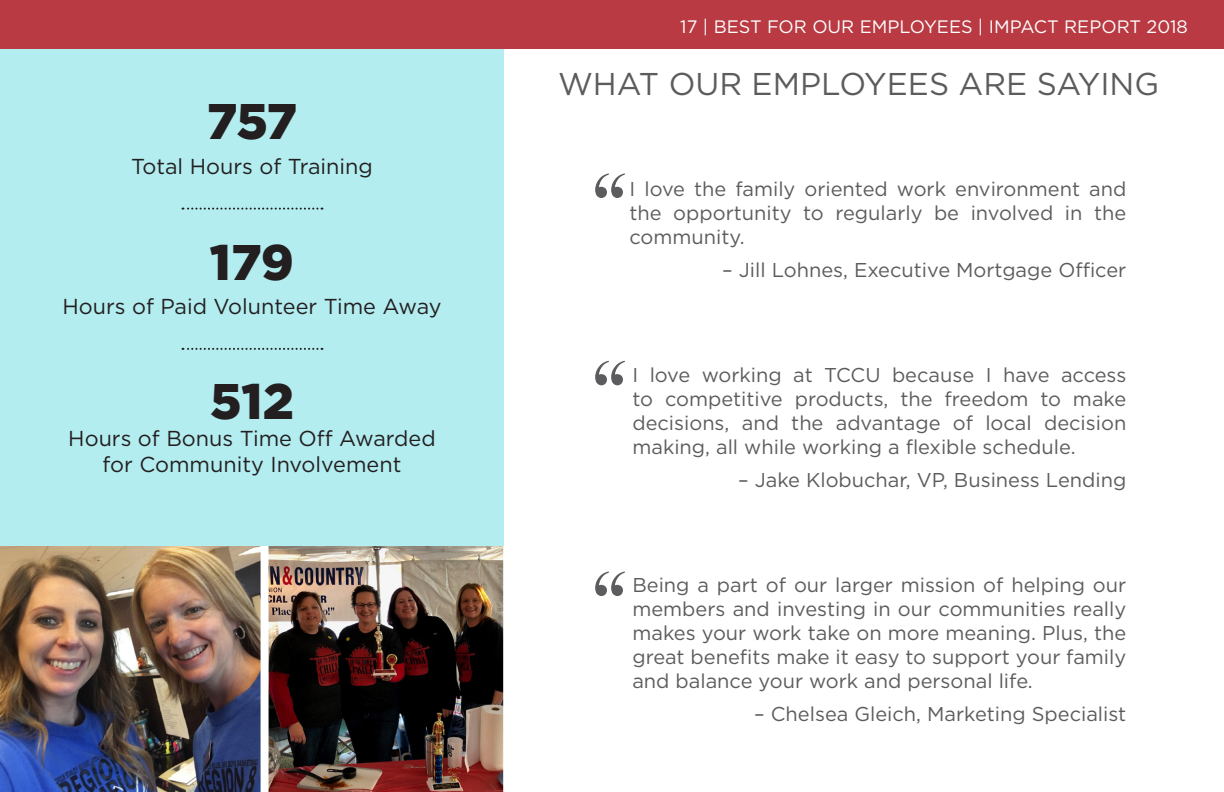
<style>
.page{position:relative;width:1224px;height:792px;background:#fff}
.page>*{position:absolute;margin:0;border:0;box-sizing:border-box;transform-origin:0 0}
.t1{font:96px "Bask Old Face";color:#5c5c5f}
.t2{font:900 50px "Gotham";letter-spacing:-.01em;color:#231f20}
.t3{font:31.6px "Gotham";color:#5c5c5f}
.t4{font:21.6px/26px "Gotham";color:#231f20;text-align:center}
.t5{font:20px/24px "Gotham";color:#5c5c5f;text-align:justify}
.t6{font:18px "Gotham";color:#fff}
</style>
<div class="page">
<img style="left:273px;top:546px;width:231px;height:246px">
<img style="left:0;top:546px;width:273px;height:246px">
<div style="left:0;top:18px;width:504px;height:528px;background:#b3edf0"></div>
<svg style="left:182px;top:208px;width:141px;height:2px"></svg>
<svg style="left:182px;top:348px;width:141px;height:2px"></svg>
<div style="left:0;top:0;width:1224px;height:49px;background:#b93a42"></div>
<h2 class="t2" style="left:207px;top:92px;width:92px">757</h2>
<p class="t4" style="left:131px;top:153px;width:243px">Total Hours of Training</p>
<h2 class="t2" style="left:210px;top:234px;width:86px">179</h2>
<p class="t4" style="left:62px;top:293px;width:381px">Hours of Paid Volunteer Time Away</p>
<h2 class="t2" style="left:210px;top:372px;width:85px">512</h2>
<p class="t4" style="left:68px;top:425px;width:369px">Hours of Bonus Time Off Awarded for Community Involvement</p>
<p class="t6" style="left:680px;top:17px;width:509px">17 | BEST FOR OUR EMPLOYEES | IMPACT REPORT 2018</p>
<h3 class="t3" style="left:558px;top:66px;width:603px">WHAT OUR EMPLOYEES ARE SAYING</h3>
<h1 class="t1" style="left:591px;top:154px;width:40px">“</h1>
<p class="t5" style="left:630px;top:177px;width:498px">I love the family oriented work environment and the opportunity to regularly be involved in the community.</p>
<p class="t5" style="left:722px;top:258px;width:406px">– Jill Lohnes, Executive Mortgage Officer</p>
<h1 class="t1" style="left:591px;top:342px;width:40px">“</h1>
<p class="t5" style="left:632px;top:363px;width:495px">I love working at TCCU because I have access to competitive products, the freedom to make decisions, and the advantage of local decision making, all while working a flexible schedule.</p>
<p class="t5" style="left:738px;top:468px;width:390px">– Jake Klobuchar, VP, Business Lending</p>
<h1 class="t1" style="left:591px;top:552px;width:40px">“</h1>
<p class="t5" style="left:632px;top:572px;width:495px">Being a part of our larger mission of helping our members and investing in our communities really makes your work take on more meaning. Plus, the great benefits make it easy to support your family and balance your work and personal life.</p>
<p class="t5" style="left:754px;top:701px;width:374px">– Chelsea Gleich, Marketing Specialist</p>
</div>
